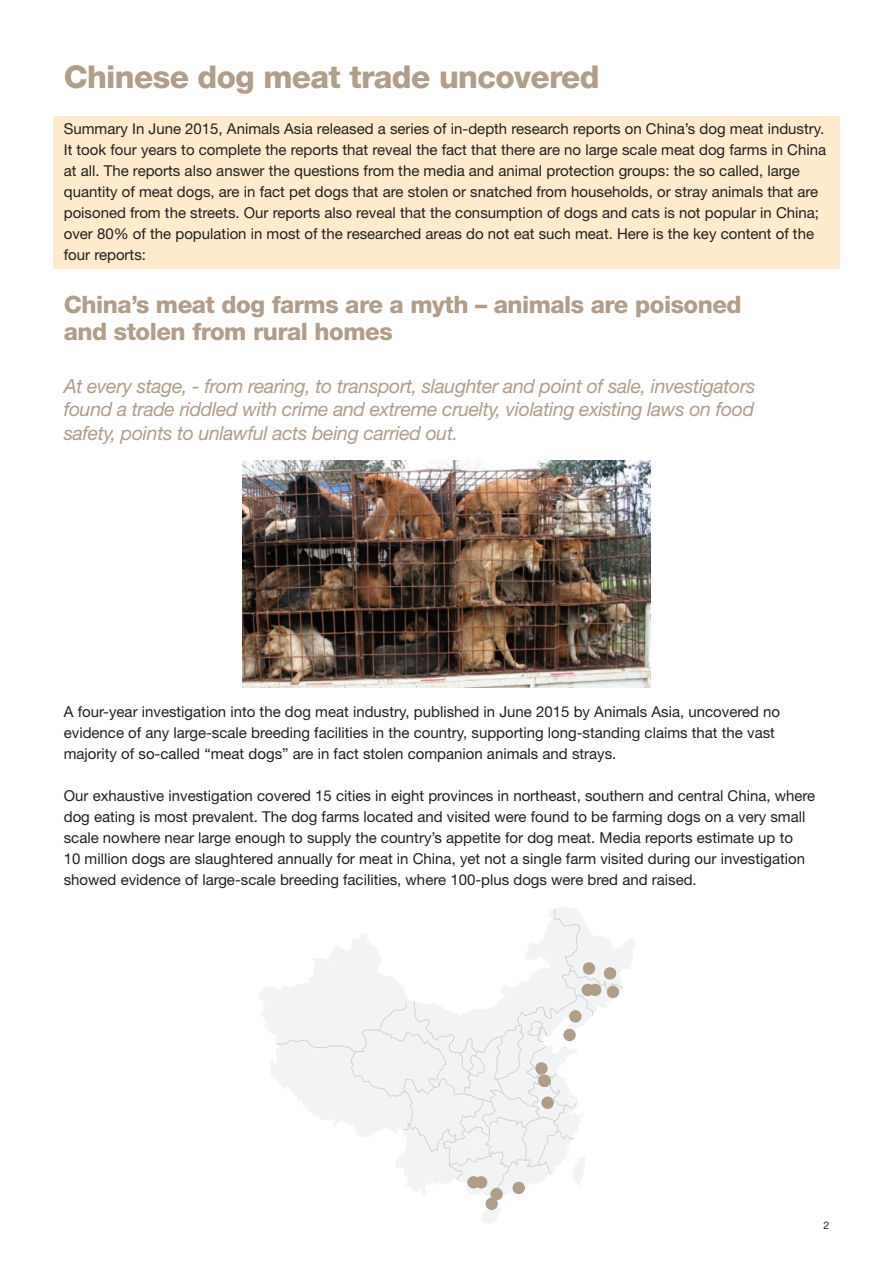
<style>
.page{position:relative;width:893px;height:1263px;background:#fff}
.page>*{position:absolute;margin:0;border:0;box-sizing:border-box;transform-origin:0 0}
.t1{font:800 31.5px "Helvetica Neue";letter-spacing:-.02em;color:#b09d8a}
.t2{font:800 24px/27px "Helvetica Neue";letter-spacing:-.02em;color:#b09d8a}
.t3{font:italic 19.5px/23.4px "Helvetica Neue";letter-spacing:-.02em;color:#b09d8a;text-align:justify}
.t4{font:15px/21px "Helvetica Neue";color:#231f20}
.t5{font:10.5px "Helvetica Neue";color:#231f20}
</style>
<div class="page">
<div style="left:53px;top:116px;width:787px;height:153px;background:#feeacc"></div>
<img style="left:242px;top:460px;width:408px;height:228px">
<svg style="left:258px;top:906px;width:377px;height:318px"></svg>
<svg style="left:276px;top:995px;width:317px;height:180px"></svg>
<div style="left:513px;top:1182px;width:12px;height:12px;background:#b09d8a;border-radius:50%"></div>
<div style="left:535px;top:1062px;width:13px;height:13px;background:#b09d8a;border-radius:50%"></div>
<div style="left:583px;top:962px;width:12px;height:13px;background:#b09d8a;border-radius:50%"></div>
<div style="left:604px;top:967px;width:12px;height:12px;background:#b09d8a;border-radius:50%"></div>
<div style="left:589px;top:984px;width:12px;height:12px;background:#b09d8a;border-radius:50%"></div>
<div style="left:607px;top:986px;width:12px;height:12px;background:#b09d8a;border-radius:50%"></div>
<div style="left:563px;top:1029px;width:13px;height:12px;background:#b09d8a;border-radius:50%"></div>
<div style="left:569px;top:1010px;width:13px;height:12px;background:#b09d8a;border-radius:50%"></div>
<div style="left:582px;top:984px;width:12px;height:12px;background:#b09d8a;border-radius:50%"></div>
<div style="left:538px;top:1075px;width:13px;height:12px;background:#b09d8a;border-radius:50%"></div>
<div style="left:541px;top:1096px;width:13px;height:13px;background:#b09d8a;border-radius:50%"></div>
<div style="left:485px;top:1197px;width:13px;height:13px;background:#b09d8a;border-radius:50%"></div>
<div style="left:490px;top:1188px;width:13px;height:12px;background:#b09d8a;border-radius:50%"></div>
<div style="left:467px;top:1176px;width:13px;height:12px;background:#b09d8a;border-radius:50%"></div>
<div style="left:475px;top:1176px;width:12px;height:12px;background:#b09d8a;border-radius:50%"></div>
<h1 class="t1" style="left:64px;top:58px;width:537px">Chinese dog meat trade uncovered</h1>
<p class="t4" style="left:64px;top:118px;width:764px">Summary：In June 2015, Animals Asia released a series of in-depth research reports on China’s dog meat industry.<br>It took four years to complete the reports that reveal the fact that there are no large scale meat dog farms in China at all. The reports also answer the questions from the media and animal protection groups: the so called, large quantity of meat dogs, are in fact pet dogs that are stolen or snatched from households, or stray animals that are poisoned from the streets. Our reports also reveal that the consumption of dogs and cats is not popular in China; over 80% of the population in most of the researched areas do not eat such meat. Here is the key content of the four reports:</p>
<h2 class="t2" style="left:64px;top:291px;width:679px">China’s meat dog farms are a myth – animals are poisoned and stolen from rural homes</h2>
<h3 class="t3" style="left:64px;top:374px;width:693px">At every stage, - from rearing, to transport, slaughter and point of sale, investigators found a trade riddled with crime and extreme cruelty, violating existing laws on food safety, points to unlawful acts being carried out.</h3>
<p class="t4" style="left:64px;top:701px;width:718px">A four-year investigation into the dog meat industry, published in June 2015 by Animals Asia, uncovered no evidence of any large-scale breeding facilities in the country, supporting long-standing claims that the vast majority of so-called “meat dogs” are in fact stolen companion animals and strays.</p>
<p class="t4" style="left:64px;top:785px;width:753px">Our exhaustive investigation covered 15 cities in eight provinces in northeast, southern and central China, where dog eating is most prevalent. The dog farms located and visited were found to be farming dogs on a very small scale nowhere near large enough to supply the country’s appetite for dog meat. Media reports estimate up to<br>10 million dogs are slaughtered annually for meat in China, yet not a single farm visited during our investigation showed evidence of large-scale breeding facilities, where 100-plus dogs were bred and raised.</p>
<p class="t5" style="left:823px;top:1219px;width:7px">2</p>
</div>
